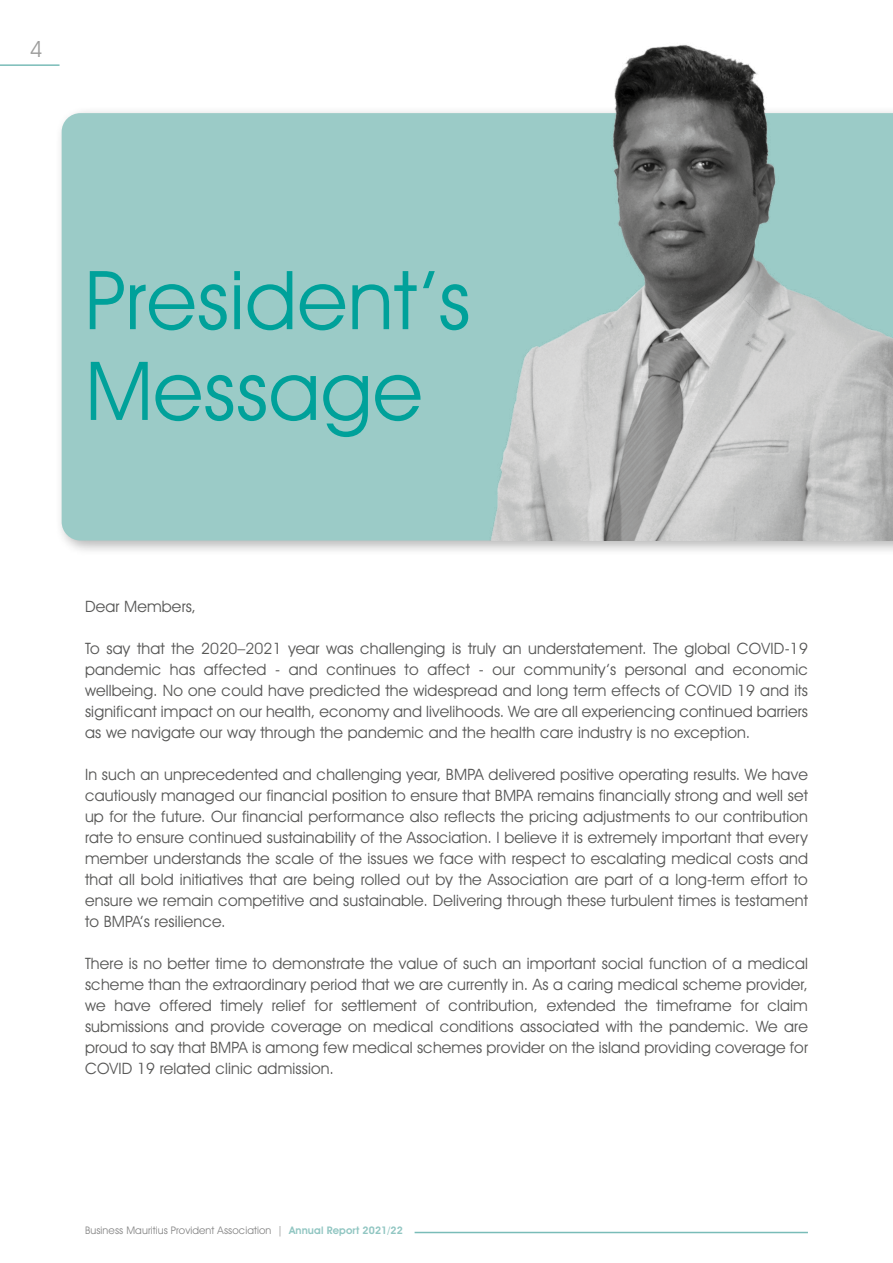
<style>
.page{position:relative;width:893px;height:1263px;background:#fff}
.page>*{position:absolute;margin:0;border:0;box-sizing:border-box;transform-origin:0 0}
.t1{font:81.75px/90.8px "Avant Garde IT Cby BT";letter-spacing:.01em;color:#00a19a}
.t2{font:22.5px "Avant Garde IT Cby BT";color:#9d9d9c}
.t3{font:15.75px/21px "Avant Garde IT Cby BT";letter-spacing:.01em;color:#575756;text-align:justify}
.t4{font:10.5px "Avant Garde IT Cby BT";letter-spacing:.01em;color:#878787}
.s1{font-weight:600;color:#91c6c2}
</style>
<div class="page">
<div style="left:55px;top:106px;width:838px;height:450px;background:#000;opacity:.3"></div>
<div style="left:62px;top:113px;width:403px;height:427px;background:#9bcbc7"></div>
<img style="left:465px;top:45px;width:428px;height:495px">
<hr style="left:415px;top:1232px;width:393px;height:1px;background:#79bcb8">
<hr style="left:0;top:64px;width:60px;height:2px;background:#79bcb8">
<h2 class="t2" style="left:30px;top:35px;width:14px">4</h2>
<h1 class="t1" style="left:85px;top:254px;width:387px">President’s<br>Message</h1>
<p class="t3" style="left:85px;top:595px;width:112px">Dear Members,</p>
<p class="t3" style="left:85px;top:637px;width:724px">To say that the 2020–2021 year was challenging is truly an understatement. The global COVID-19 pandemic has affected - and continues to affect - our community’s personal and economic wellbeing. No one could have predicted the widespread and long term effects of COVID 19 and its significant impact on our health, economy and livelihoods. We are all experiencing continued barriers as we navigate our way through the pandemic and the health care industry is no exception.</p>
<p class="t3" style="left:85px;top:763px;width:724px">In such an unprecedented and challenging year, BMPA delivered positive operating results. We have cautiously managed our financial position to ensure that BMPA remains financially strong and well set up for the future. Our financial performance also reflects the pricing adjustments to our contribution rate to ensure continued sustainability of the Association. I believe it is extremely important that every member understands the scale of the issues we face with respect to escalating medical costs and that all bold initiatives that are being rolled out by the Association are part of a long-term effort to ensure we remain competitive and sustainable. Delivering through these turbulent times is testament to BMPA’s resilience.</p>
<p class="t3" style="left:85px;top:952px;width:724px">There is no better time to demonstrate the value of such an important social function of a medical scheme than the extraordinary period that we are currently in. As a caring medical scheme provider, we have offered timely relief for settlement of contribution, extended the timeframe for claim submissions and provide coverage on medical conditions associated with the pandemic. We are proud to say that BMPA is among few medical schemes provider on the island providing coverage for COVID 19 related clinic admission.</p>
<p class="t4" style="left:85px;top:1224px;width:319px">Business Mauritius Provident Association | <span class="s1">Annual Report 2021/22</span></p>
</div>
